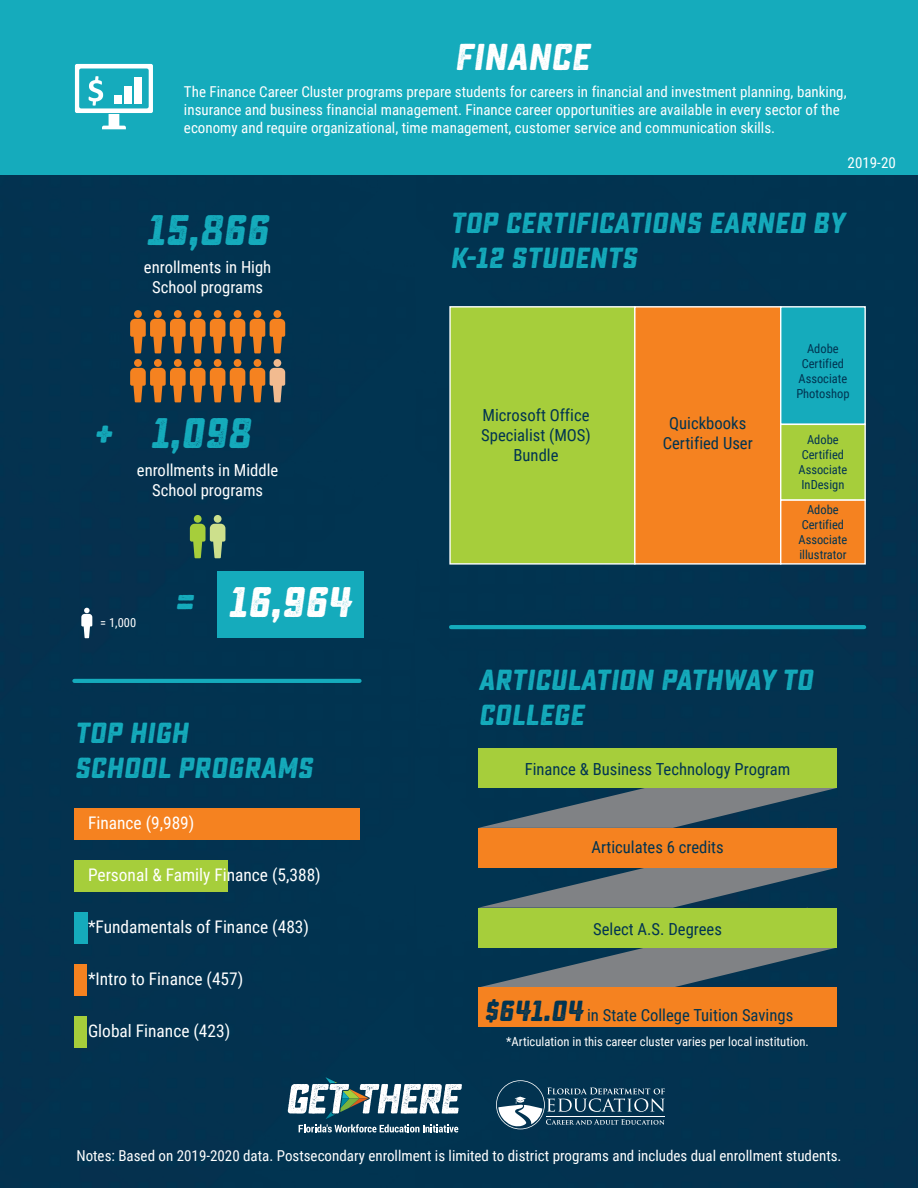
<style>
.page{position:relative;width:918px;height:1188px;background:#fff}
.page>*{position:absolute;margin:0;border:0;box-sizing:border-box;transform-origin:0 0}
.t1{font:42.75px "Sucrose Slant Bold One";color:#15abbc}
.t2{font:42.75px "Sucrose Slant Bold One";color:#fff}
.t3{font:37.35px "Sucrose Slant Bold One";color:#fff}
.t4{font:29.1px/35px "Sucrose Slant Bold One";color:#15abbc}
.t5{font:17.4px "Roboto Condensed";color:#fff}
.t6{font:16.65px/20px "Roboto Condensed";color:#013451;text-align:center}
.t7{font:16.65px/20px "Roboto Condensed";color:#fff;text-align:center}
.t8{font:15px/18px "Roboto Condensed";color:#fff}
.t9{font:12.6px "Roboto Condensed";color:#fff}
.t10{font:12.45px/15px "Roboto Condensed";color:#013451;text-align:center}
.t11{font:12.45px "Roboto Condensed";color:#fff}
.s1{font-family:"Sucrose Slant Bold One";font-size:29.1px}
</style>
<div class="page">
<div style="left:0;top:174px;width:917px;height:1014px;background:#023350"></div>
<div style="left:0;top:0;width:918px;height:174px;background:#15abbc"></div>
<div style="left:74px;top:1016px;width:12px;height:32px;background:#a6ce3b"></div>
<div style="left:74px;top:964px;width:13px;height:32px;background:#f58220"></div>
<div style="left:74px;top:912px;width:14px;height:32px;background:#15abbc"></div>
<hr style="left:74px;top:679px;width:286px;height:4px;background:#15abbc">
<svg style="left:75px;top:64px;width:78px;height:65px"></svg>
<svg style="left:130px;top:310px;width:155px;height:43px"></svg>
<svg style="left:130px;top:359px;width:155px;height:43px"></svg>
<div style="left:194px;top:515px;width:8px;height:8px;background:#a6ce3b;border-radius:50%"></div>
<svg style="left:190px;top:524px;width:35px;height:34px"></svg>
<div style="left:214px;top:515px;width:8px;height:8px;background:#cde08c;border-radius:50%"></div>
<hr style="left:451px;top:625px;width:413px;height:4px;background:#15abbc">
<svg style="left:478px;top:748px;width:359px;height:239px"></svg>
<div style="left:478px;top:908px;width:359px;height:40px;background:#a6ce3b"></div>
<div style="left:478px;top:987px;width:359px;height:40px;background:#f58220"></div>
<div style="left:449px;top:306px;width:187px;height:259px;background:#a6ce3b;border:1px solid #fff"></div>
<div style="left:634px;top:306px;width:147px;height:259px;background:#f58220;border:1px solid #fff"></div>
<div style="left:780px;top:306px;width:86px;height:119px;background:#15abbc;border:1px solid #fff"></div>
<div style="left:780px;top:424px;width:86px;height:77px;background:#a6ce3b;border:1px solid #fff"></div>
<div style="left:780px;top:499px;width:86px;height:66px;background:#f58220;border:1px solid #fff"></div>
<svg style="left:81px;top:608px;width:11px;height:30px"></svg>
<div style="left:217px;top:572px;width:147px;height:66px;background:#15abbc"></div>
<div style="left:74px;top:808px;width:286px;height:32px;background:#f58220"></div>
<div style="left:74px;top:860px;width:154px;height:32px;background:#a6ce3b"></div>
<svg style="left:496px;top:1080px;width:169px;height:49px"></svg>
<svg style="left:288px;top:1077px;width:174px;height:55px"></svg>
<p class="t3" style="left:454px;top:35px;width:137px">FINANCE</p>
<p class="t8" style="left:184px;top:82px;width:664px">The Finance Career Cluster programs prepare students for careers in financial and investment planning, banking, insurance and business financial management. Finance career opportunities are available in every sector of the economy and require organizational, time management, customer service and communication skills.</p>
<p class="t1" style="left:146px;top:205px;width:124px">15,866</p>
<p class="t7" style="left:144px;top:256px;width:129px">enrollments in High</p>
<p class="t7" style="left:152px;top:276px;width:113px">School programs</p>
<p class="t1" style="left:93px;top:408px;width:159px">+ 1,098</p>
<p class="t7" style="left:137px;top:459px;width:143px">enrollments in Middle<br>School programs</p>
<p class="t11" style="left:100px;top:613px;width:37px">= 1,000</p>
<p class="t1" style="left:173px;top:577px;width:22px">=</p>
<p class="t2" style="left:228px;top:577px;width:125px">16,964</p>
<p class="t4" style="left:74px;top:716px;width:240px">TOP HIGH<br>SCHOOL PROGRAMS</p>
<p class="t5" style="left:88px;top:811px;width:108px">Finance (9,989)</p>
<p class="t5" style="left:88px;top:863px;width:234px">Personal &amp; Family Finance (5,388)</p>
<p class="t5" style="left:88px;top:915px;width:223px">*Fundamentals of Finance (483)</p>
<p class="t5" style="left:88px;top:967px;width:157px">*Intro to Finance (457)</p>
<p class="t5" style="left:88px;top:1018px;width:144px">Global Finance (423)</p>
<p class="t8" style="left:848px;top:154px;width:50px">2019-20</p>
<p class="t4" style="left:450px;top:206px;width:396px">TOP CERTIFICATIONS EARNED BY</p>
<p class="t4" style="left:450px;top:241px;width:189px">K-12 STUDENTS</p>
<p class="t6" style="left:481px;top:404px;width:111px">Microsoft Office<br>Specialist (MOS)<br>Bundle</p>
<p class="t6" style="left:663px;top:412px;width:92px">Quickbooks<br>Certified User</p>
<p class="t10" style="left:796px;top:340px;width:55px">Adobe<br>Certified<br>Associate<br>Photoshop</p>
<p class="t10" style="left:798px;top:432px;width:50px">Adobe<br>Certified<br>Associate<br>InDesign</p>
<p class="t10" style="left:798px;top:501px;width:50px">Adobe<br>Certified<br>Associate illustrator</p>
<p class="t4" style="left:478px;top:663px;width:336px">ARTICULATION PATHWAY TO<br>COLLEGE</p>
<p class="t6" style="left:525px;top:759px;width:267px">Finance &amp; Business Technology Program</p>
<p class="t6" style="left:591px;top:836px;width:134px">Articulates 6 credits</p>
<p class="t6" style="left:593px;top:918px;width:130px">Select A.S. Degrees</p>
<p class="t6" style="left:484px;top:1004px;width:311px"><span class="s1">$641.04</span> in State College Tuition Savings</p>
<p class="t9" style="left:506px;top:1033px;width:304px">*Articulation in this career cluster varies per local institution.</p>
<p class="t8" style="left:76px;top:1147px;width:767px">Notes: Based on 2019-2020 data. Postsecondary enrollment is limited to district programs and includes dual enrollment students.</p>
</div>
